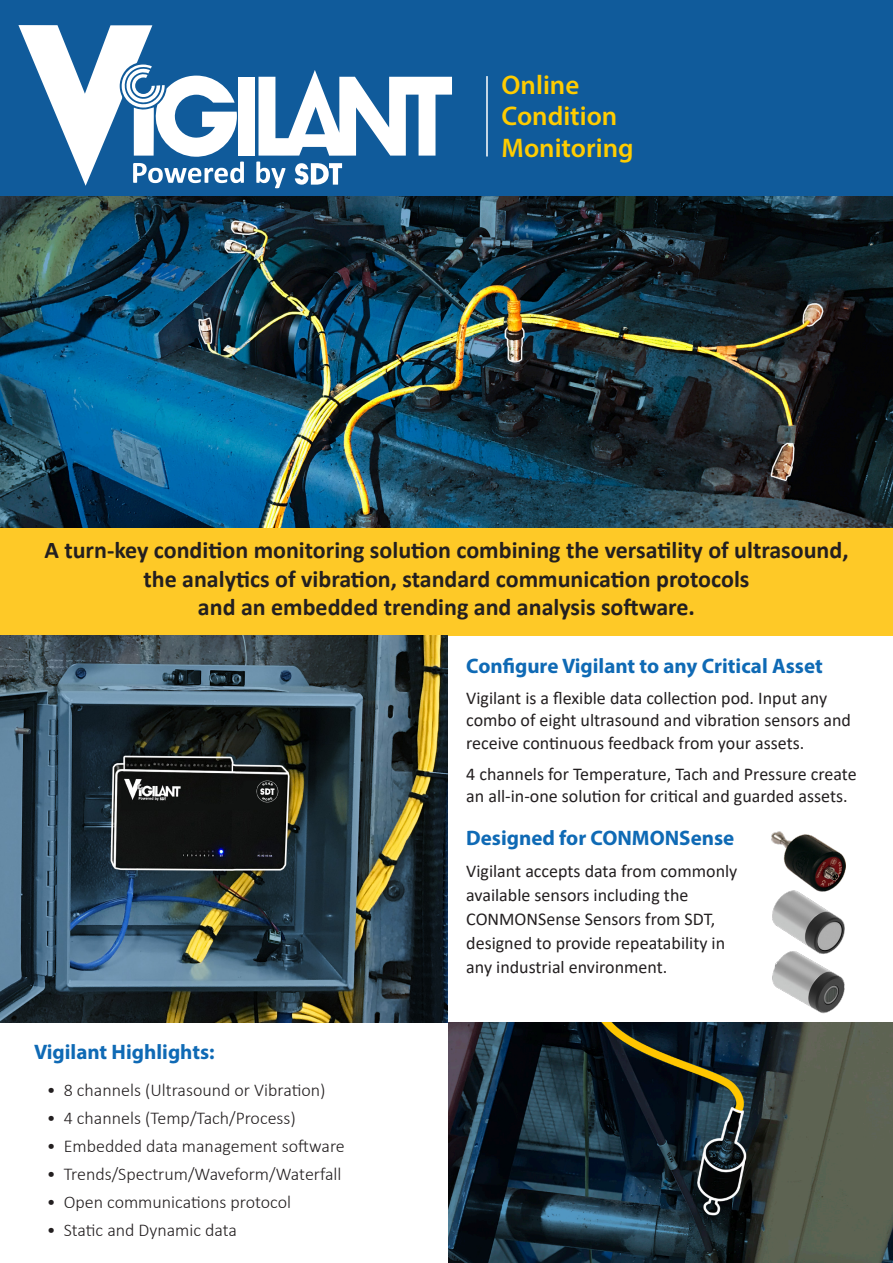
<style>
.page{position:relative;width:893px;height:1263px;background:#fff}
.page>*{position:absolute;margin:0;border:0;box-sizing:border-box;transform-origin:0 0}
.t1{font:600 27px "Myriad Pro";color:#fc0}
.t2{font:700 24px "Calibri";color:#231f20}
.Paragraph_Style_1{font:700 21px "Myriad Pro";color:#0f6ab5}
.Paragraph_Style_1-2{font:18px/24px "Calibri";color:#231f20}
.t3{font:300 18px "Calibri";color:#231f20}
</style>
<div class="page">
<div style="left:0;top:0;width:893px;height:197px;background:#105b9b"></div>
<div style="left:238px;top:77px;width:17px;height:79px;background:#fff"></div>
<svg style="left:18px;top:25px;width:226px;height:161px"></svg>
<svg style="left:256px;top:70px;width:196px;height:118px"></svg>
<img style="left:447px;top:1022px;width:446px;height:241px">
<div style="left:0;top:527px;width:893px;height:109px;background:#fec927"></div>
<img style="left:0;top:636px;width:447px;height:386px">
<img style="left:0;top:197px;width:893px;height:330px">
<img style="left:772px;top:831px;width:74px;height:183px">
<hr style="left:486px;top:76px;width:2px;height:80px;background:#fff">
<p class="t1" style="left:502px;top:68px;width:79px">Online</p>
<p class="t1" style="left:502px;top:99px;width:117px">Condition</p>
<p class="t1" style="left:502px;top:131px;width:134px">Monitoring</p>
<p class="t2" style="left:44px;top:533px;width:806px">A turn-key condition monitoring solution combining the versatility of ultrasound,</p>
<p class="t2" style="left:144px;top:562px;width:607px">the analytics of vibration, standard communication protocols</p>
<p class="t2" style="left:198px;top:590px;width:499px">and an embedded trending and analysis software.</p>
<p class="Paragraph_Style_1" style="left:34px;top:1038px;width:182px">Vigilant Highlights:</p>
<p class="t3" style="left:47px;top:1078px;width:280px">• 8 channels (Ultrasound or Vibration)</p>
<p class="t3" style="left:47px;top:1106px;width:251px">• 4 channels (Temp/Tach/Process)</p>
<p class="t3" style="left:47px;top:1134px;width:300px">• Embedded data management software</p>
<p class="t3" style="left:47px;top:1162px;width:296px">• Trends/Spectrum/Waveform/Waterfall</p>
<p class="t3" style="left:47px;top:1190px;width:246px">• Open communications protocol</p>
<p class="t3" style="left:47px;top:1218px;width:192px">• Static and Dynamic data</p>
<p class="Paragraph_Style_1" style="left:466px;top:652px;width:358px">Configure Vigilant to any Critical Asset</p>
<p class="Paragraph_Style_1-2" style="left:466px;top:686px;width:386px;line-height:22.5px">Vigilant is a flexible data collection pod. Input any combo of eight ultrasound and vibration sensors and receive continuous feedback from your assets.</p>
<p class="Paragraph_Style_1-2" style="left:466px;top:762px;width:392px;line-height:22.5px">4 channels for Temperature, Tach and Pressure create an all-in-one solution for critical and guarded assets.</p>
<p class="Paragraph_Style_1" style="left:466px;top:824px;width:270px">Designed for CONMONSense</p>
<p class="Paragraph_Style_1-2" style="left:466px;top:858px;width:273px">Vigilant accepts data from commonly available sensors including the CONMONSense Sensors from SDT, designed to provide repeatability in any industrial environment.</p>
</div>
